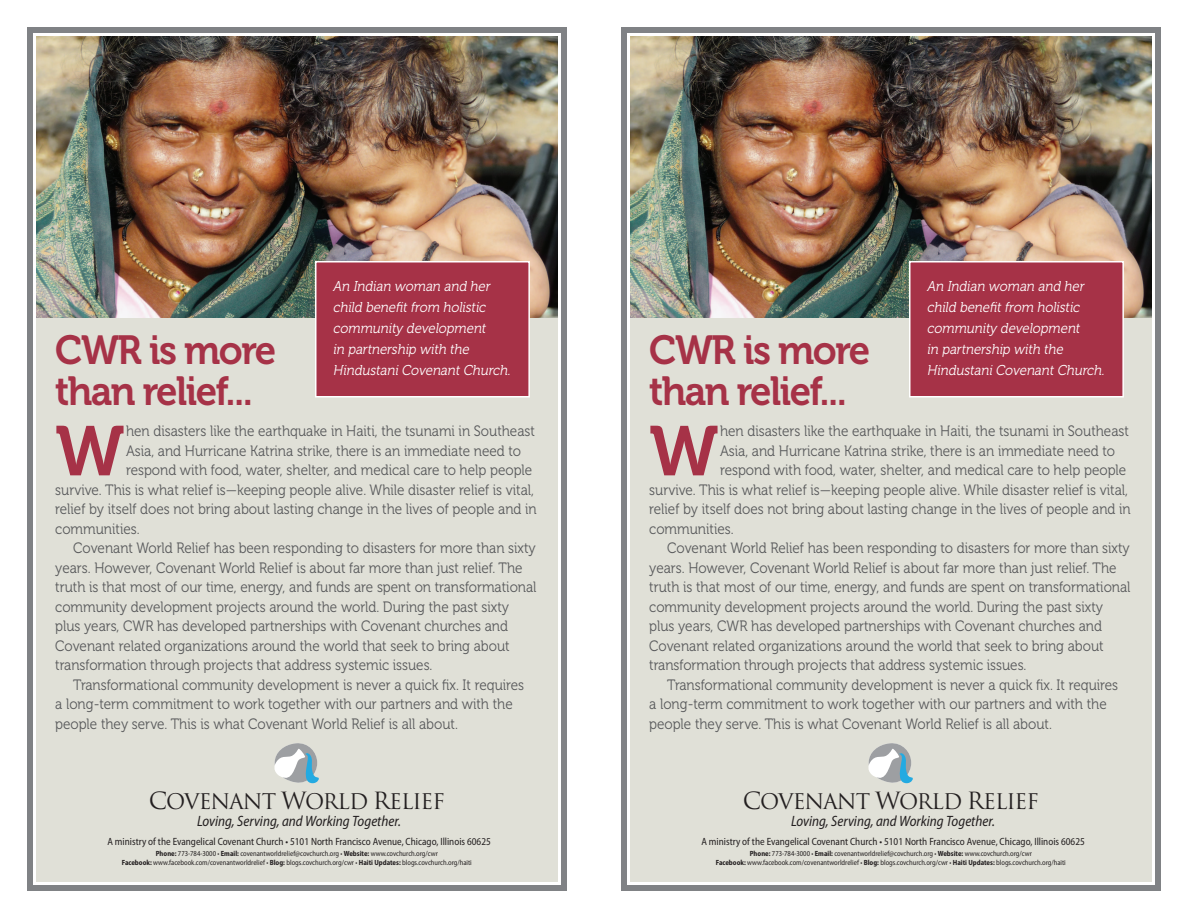
<style>
.page{position:relative;width:1188px;height:918px;background:#fff}
.page>*{position:absolute;margin:0;border:0;box-sizing:border-box;transform-origin:0 0}
.Body_text{font:69.9px "Museo 700";color:#a63247}
.t1{font:40.5px/40.5px "Museo 700";letter-spacing:-.04em;color:#a63247;scale:.95 1}
.t2{font:21px "Trajan Pro";letter-spacing:-.05em;color:#231f20}
.Body_text-2{font:15px/19.5px "Museo 300";color:#57585a;scale:.9 1}
.t3{font:italic semi-condensed 15px "Myriad Pro";color:#231f20;scale:.95 1}
.t4{font:italic 14.25px/21px "Museo 300";color:#fff;scale:.92 1}
.t5{font:semi-condensed 10.5px "Myriad Pro";color:#231f20;scale:.95 1}
.t6{font:semi-condensed 7.5px "Myriad Pro";color:#231f20;scale:.95 1}
.s1{font-size:23.1px}
.s2{font-weight:700}
</style>
<div class="page">
<div style="left:27px;top:27px;width:540px;height:864px;border:6px solid #808285"></div>
<div style="left:36px;top:311px;width:522px;height:571px;background:#e0e0d7"></div>
<img style="left:36px;top:36px;width:522px;height:282px">
<div style="left:315px;top:261px;width:215px;height:137px;background:#a63247;border:2px solid #fff"></div>
<svg style="left:274px;top:743px;width:45px;height:41px"></svg>
<div style="left:621px;top:27px;width:540px;height:864px;border:6px solid #808285"></div>
<div style="left:630px;top:311px;width:522px;height:571px;background:#e0e0d7"></div>
<img style="left:630px;top:36px;width:522px;height:282px">
<div style="left:909px;top:261px;width:215px;height:137px;background:#a63247;border:2px solid #fff"></div>
<svg style="left:868px;top:743px;width:45px;height:41px"></svg>
<p class="t1" style="left:55px;top:331px;width:234px">CWR is more than relief...</p>
<p class="t4" style="left:333px;top:276px;width:197px">An Indian woman and her child benefitfrom holistic community development<br>in partnership with the<br>HindustaniCovenantChurch.</p>
<p class="Body_text" style="left:55px;top:412px;width:71px">W</p>
<p class="Body_text-2" style="left:126px;top:422px;width:456px">hen disasters like the earthquake in Haiti, the tsunami in Southeast</p>
<p class="Body_text-2" style="left:126px;top:441px;width:440px">Asia, and Hurricane Katrina strike, there is an immediate need to</p>
<p class="Body_text-2" style="left:126px;top:461px;width:453px">respond with food, water, shelter, and medical care to help people</p>
<p class="Body_text-2" style="left:55px;top:480px;width:533px">survive. This is what relief is—keeping people alive. While disaster relief is vital,</p>
<p class="Body_text-2" style="left:55px;top:500px;width:537px">relief by itself does not bring about lasting change in the lives of people and in</p>
<p class="Body_text-2" style="left:55px;top:519px;width:95px">communities.</p>
<p class="Body_text-2" style="left:55px;top:539px;width:536px;text-indent:18px">Covenant World Relief has been responding to disasters for more than sixty years. However, Covenant World Relief is about far more than just relief. The truth is that most of our time, energy, and funds are spent on transformational community development projects around the world. During the past sixty plus years, CWR has developed partnerships with Covenant churches and Covenant related organizations around the world that seek to bring about transformation through projects that address systemic issues.</p>
<p class="Body_text-2" style="left:55px;top:675px;width:523px;text-indent:18px">Transformational community development is never a quick fix. It requires a long-term commitment to work together with our partners and with the people they serve. This is what Covenant World Relief is all about.</p>
<p class="t2" style="left:149px;top:789px;width:297px"><span class="s1">C</span>OVENANT <span class="s1">W</span>ORLD <span class="s1">R</span>ELIEF</p>
<p class="t3" style="left:197px;top:812px;width:216px">Loving, Serving, and Working Together.</p>
<p class="t5" style="left:107px;top:835px;width:405px">A ministry of the Evangelical Covenant Church • 5101 North Francisco Avenue, Chicago, Illinois 60625</p>
<p class="t6" style="left:156px;top:849px;width:298px"><span class="s2">Phone:</span> 773-784-3000 • <span class="s2">Email:</span> covenantworldrelief@covchurch.org • <span class="s2">Website:</span> www.covchurch.org/cwr</p>
<p class="t6" style="left:122px;top:858px;width:370px"><span class="s2">Facebook:</span> www.facebook.com/covenantworldrelief • <span class="s2">Blog:</span> blogs.covchurch.org/cwr • <span class="s2">Haiti Updates:</span> blogs.covchurch.org/haiti</p>
<p class="t1" style="left:649px;top:331px;width:234px">CWR is more than relief...</p>
<p class="t4" style="left:927px;top:276px;width:197px">An Indian woman and her child benefitfrom holistic community development<br>in partnership with the<br>HindustaniCovenantChurch.</p>
<p class="Body_text" style="left:649px;top:412px;width:71px">W</p>
<p class="Body_text-2" style="left:720px;top:422px;width:456px">hen disasters like the earthquake in Haiti, the tsunami in Southeast</p>
<p class="Body_text-2" style="left:720px;top:441px;width:440px">Asia, and Hurricane Katrina strike, there is an immediate need to</p>
<p class="Body_text-2" style="left:720px;top:461px;width:453px">respond with food, water, shelter, and medical care to help people</p>
<p class="Body_text-2" style="left:649px;top:480px;width:533px">survive. This is what relief is—keeping people alive. While disaster relief is vital,</p>
<p class="Body_text-2" style="left:649px;top:500px;width:537px">relief by itself does not bring about lasting change in the lives of people and in</p>
<p class="Body_text-2" style="left:649px;top:519px;width:95px">communities.</p>
<p class="Body_text-2" style="left:649px;top:539px;width:536px;text-indent:18px">Covenant World Relief has been responding to disasters for more than sixty years. However, Covenant World Relief is about far more than just relief. The truth is that most of our time, energy, and funds are spent on transformational community development projects around the world. During the past sixty plus years, CWR has developed partnerships with Covenant churches and Covenant related organizations around the world that seek to bring about transformation through projects that address systemic issues.</p>
<p class="Body_text-2" style="left:649px;top:675px;width:523px;text-indent:18px">Transformational community development is never a quick fix. It requires a long-term commitment to work together with our partners and with the people they serve. This is what Covenant World Relief is all about.</p>
<p class="t2" style="left:743px;top:789px;width:297px"><span class="s1">C</span>OVENANT <span class="s1">W</span>ORLD <span class="s1">R</span>ELIEF</p>
<p class="t3" style="left:791px;top:812px;width:216px">Loving, Serving, and Working Together.</p>
<p class="t5" style="left:701px;top:835px;width:405px">A ministry of the Evangelical Covenant Church • 5101 North Francisco Avenue, Chicago, Illinois 60625</p>
<p class="t6" style="left:750px;top:849px;width:298px"><span class="s2">Phone:</span> 773-784-3000 • <span class="s2">Email:</span> covenantworldrelief@covchurch.org • <span class="s2">Website:</span> www.covchurch.org/cwr</p>
<p class="t6" style="left:716px;top:858px;width:370px"><span class="s2">Facebook:</span> www.facebook.com/covenantworldrelief • <span class="s2">Blog:</span> blogs.covchurch.org/cwr • <span class="s2">Haiti Updates:</span> blogs.covchurch.org/haiti</p>
</div>
